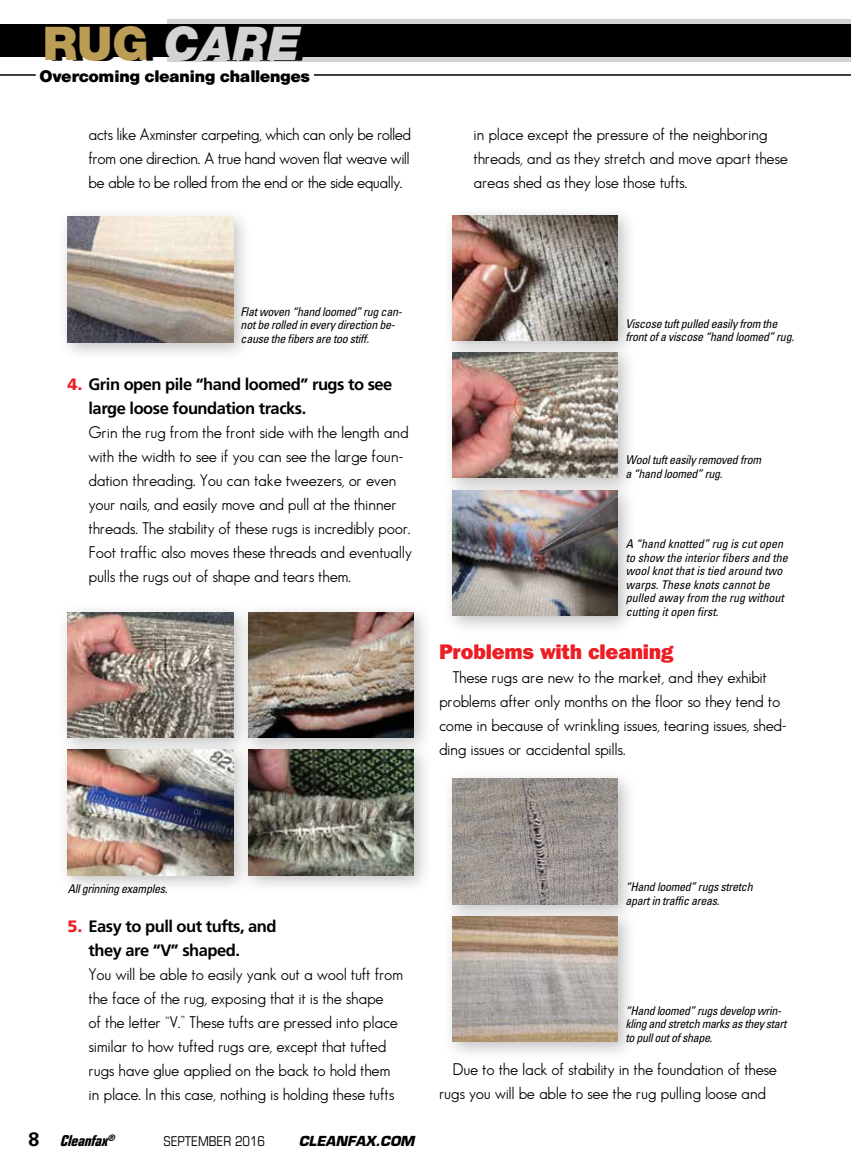
<style>
.page{position:relative;width:851px;height:1175px;background:#fff}
.page>*{position:absolute;margin:0;border:0;box-sizing:border-box;transform-origin:0 0}
.t1{font:italic 900 46.5px "Helvetica Neue";color:#d1d3d4}
.t2{font:800 21px "Franklin Gothic IT Cby BT";letter-spacing:-.01em;color:#ed1d24}
.t3{font:16.5px/24px "Sans Serif";letter-spacing:-.02em;color:#000}
.t4{font:700 16.5px/24px "Frutiger";letter-spacing:-.03em;color:#000}
.t5{font:700 16.5px "Helten";color:#000}
.t6{font:italic 700 condensed 15px "Eurostile";color:#000}
.t7{font:condensed 13.5px "Eurostile";color:#000}
.t8{font:italic 700 13.5px "Eurostile";color:#000}
.t9{font:italic condensed 12px/13.5px "Univers";letter-spacing:-.025em;color:#000}
.t10{font:italic condensed 12px/13.5px "Univers";color:#000}
.s1{font-style:normal;color:#bc9d55}
.s2{font-weight:900;color:#ed1d24}
.s3{font-family:"Univers";font-style:normal;font-stretch:normal;font-size:19.5px}
</style>
<div class="page">
<div style="left:57px;top:206px;width:196px;height:156px;background:#000;opacity:.25"></div>
<img style="left:68px;top:217px;width:165px;height:125px">
<div style="left:57px;top:601px;width:376px;height:294px;background:#000;opacity:.25"></div>
<img style="left:68px;top:612px;width:165px;height:125px">
<img style="left:68px;top:749px;width:165px;height:126px">
<img style="left:248px;top:749px;width:165px;height:126px">
<img style="left:248px;top:612px;width:165px;height:125px">
<div style="left:442px;top:205px;width:196px;height:430px;background:#000;opacity:.25"></div>
<img style="left:452px;top:215px;width:166px;height:125px">
<img style="left:452px;top:352px;width:166px;height:126px">
<img style="left:452px;top:490px;width:166px;height:125px">
<div style="left:442px;top:768px;width:196px;height:293px;background:#000;opacity:.25"></div>
<img style="left:452px;top:916px;width:166px;height:125px">
<img style="left:452px;top:778px;width:166px;height:126px">
<div style="left:167px;top:19px;width:683px;height:43px;background:#d1d3d4"></div>
<div style="left:0;top:24px;width:850px;height:33px;background:#000"></div>
<div style="left:52px;top:26px;width:256px;height:35px;background:#000"></div>
<hr style="left:0;top:74px;width:36px;height:2px;background:#000">
<hr style="left:314px;top:74px;width:536px;height:2px;background:#000">
<h1 class="t1" style="left:43px;top:15px;width:259px"><span class="s1">RUG</span> CARE</h1>
<p class="t5" style="left:40px;top:66px;width:271px">Overcoming cleaning challenges</p>
<p class="t3" style="left:88px;top:122px;width:324px;text-align:justify">acts like Axminster carpeting, which can only be rolled from one direction. A true hand woven flat weave will be able to be rolled from the end or the side equally.</p>
<p class="t3" style="left:473px;top:122px;width:316px">in place except the pressure of the neighboring threads, and as they stretch and move apart these areas shed as they lose those tufts.</p>
<p class="t9" style="left:240px;top:304px;width:163px">Flat woven “hand loomed” rug can&shy;not be rolled in every direction be&shy;cause the fibers are too stiff.</p>
<p class="t4" style="left:89px;top:372px;width:305px;text-indent:-21px"><span class="s2">4.</span> Grin open pile “hand loomed” rugs to see large loose foundation tracks.</p>
<p class="t3" style="left:89px;top:420px;width:325px">Grin the rug from the front side with the length and with the width to see if you can see the large foun&shy;dation threading. You can take tweezers, or even your nails, and easily move and pull at the thinner threads. The stability of these rugs is incredibly poor.<br>Foot traffic also moves these threads and eventually pulls the rugs out of shape and tears them.</p>
<p class="t9" style="left:625px;top:317px;width:170px">Viscose tuft pulled easily from the front of a viscose “hand loomed” rug.</p>
<p class="t9" style="left:625px;top:453px;width:137px">Wool tuft easily removed from a “hand loomed” rug.</p>
<p class="t10" style="left:625px;top:537px;width:163px">A “hand knotted” rug is cut open to show the interior fibers and the wool knot that is tied around two warps. These knots cannot be pulled away from the rug without cutting it open first.</p>
<p class="t2" style="left:439px;top:638px;width:236px">Problems with cleaning</p>
<p class="t3" style="left:439px;top:665px;width:349px;text-indent:13px">These rugs are new to the market, and they exhibit problems after only months on the floor so they tend to come in because of wrinkling issues, tearing issues, shed&shy;ding issues or accidental spills.</p>
<p class="t9" style="left:68px;top:881px;width:101px">All grinning examples.</p>
<p class="t4" style="left:89px;top:914px;width:189px;text-indent:-21px"><span class="s2">5.</span> Easy to pull out tufts, and they are “V” shaped.</p>
<p class="t3" style="left:89px;top:962px;width:316px">You will be able to easily yank out a wool tuft from the face of the rug, exposing that it is the shape<br>of the letter “V.” These tufts are pressed into place similar to how tufted rugs are, except that tufted rugs have glue applied on the back to hold them in place. In this case, nothing is holding these tufts</p>
<p class="t6" style="left:28px;top:1132px;width:90px"><span class="s3">8</span> Cleanfax<sup>®</sup></p>
<p class="t7" style="left:164px;top:1133px;width:103px">SEPTEMBER 2016</p>
<p class="t8" style="left:298px;top:1133px;width:117px">CLEANFAX.COM</p>
<p class="t9" style="left:625px;top:879px;width:129px">“Hand loomed” rugs stretch apart in traffic areas.</p>
<p class="t9" style="left:625px;top:1003px;width:162px">“Hand loomed” rugs develop wrin&shy;kling and stretch marks as they start to pull out of shape.</p>
<p class="t3" style="left:439px;top:1056px;width:339px;text-indent:13px">Due to the lack of stability in the foundation of these rugs you will be able to see the rug pulling loose and</p>
</div>
